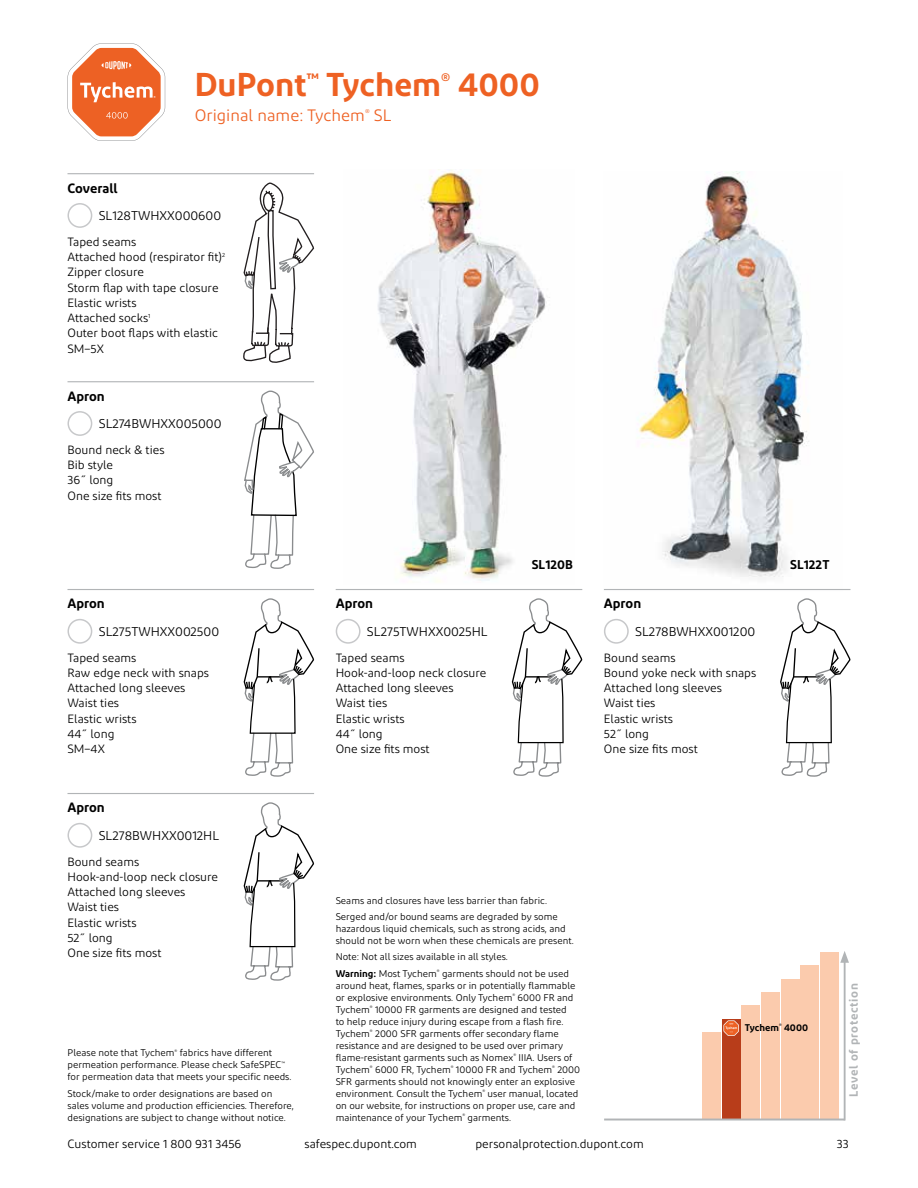
<style>
.page{position:relative;width:918px;height:1188px;background:#fff}
.page>*{position:absolute;margin:0;border:0;box-sizing:border-box;transform-origin:0 0}
.t1{font:600 33px "Diodrum";color:#ee6123}
.t2{font:16.5px "Diodrum";color:#ee6123}
.t3{font:600 13.5px "Diodrum";color:#000}
.t4{font:12.75px "Diodrum";color:#000}
.t5{font:600 12.75px "Diodrum";color:#000}
.t6{font:12px/15.3px "Diodrum";color:#000}
.t7{font:600 12px "Diodrum";letter-spacing:.05em;color:#b1b4b6}
.t8{font:9.75px/12px "Diodrum";color:#000}
.t9{font:600 9.75px "Diodrum";color:#000}
.s1{font-weight:600}
</style>
<div class="page">
<hr style="left:844px;top:960px;width:2px;height:161px;background:#b1b4b6">
<svg style="left:840px;top:951px;width:9px;height:12px"></svg>
<svg style="left:68px;top:43px;width:97px;height:98px"></svg>
<hr style="left:68px;top:173px;width:246px;height:1px;background:#b1b4b6">
<div style="left:68px;top:203px;width:24px;height:25px;border:2px solid #c7c8ca;border-radius:50%"></div>
<svg style="left:243px;top:183px;width:71px;height:180px"></svg>
<hr style="left:68px;top:381px;width:246px;height:1px;background:#b1b4b6">
<div style="left:68px;top:411px;width:24px;height:25px;border:2px solid #c7c8ca;border-radius:50%"></div>
<svg style="left:244px;top:391px;width:70px;height:178px"></svg>
<hr style="left:68px;top:589px;width:246px;height:1px;background:#b1b4b6">
<div style="left:68px;top:619px;width:24px;height:25px;border:2px solid #c7c8ca;border-radius:50%"></div>
<svg style="left:244px;top:598px;width:70px;height:179px"></svg>
<hr style="left:336px;top:589px;width:246px;height:1px;background:#b1b4b6">
<div style="left:336px;top:619px;width:25px;height:25px;border:2px solid #c7c8ca;border-radius:50%"></div>
<svg style="left:512px;top:598px;width:70px;height:179px"></svg>
<img style="left:639px;top:171px;width:170px;height:406px">
<img style="left:377px;top:170px;width:173px;height:412px">
<div style="left:702px;top:1032px;width:19px;height:87px;background:#fbcbad"></div>
<div style="left:742px;top:1005px;width:18px;height:114px;background:#fbcbad"></div>
<div style="left:761px;top:992px;width:19px;height:127px;background:#fbcbad"></div>
<div style="left:781px;top:979px;width:18px;height:140px;background:#fbcbad"></div>
<div style="left:820px;top:952px;width:19px;height:167px;background:#fbcbad"></div>
<div style="left:801px;top:965px;width:18px;height:154px;background:#fbcbad"></div>
<div style="left:722px;top:1019px;width:18px;height:101px;background:#b83d1a"></div>
<svg style="left:723px;top:1020px;width:16px;height:16px"></svg>
<hr style="left:604px;top:1119px;width:241px;height:1px;background:#b1b4b6">
<hr style="left:604px;top:589px;width:247px;height:1px;background:#b1b4b6">
<div style="left:604px;top:619px;width:25px;height:25px;border:2px solid #c7c8ca;border-radius:50%"></div>
<svg style="left:780px;top:598px;width:70px;height:179px"></svg>
<hr style="left:68px;top:793px;width:246px;height:1px;background:#b1b4b6">
<div style="left:68px;top:823px;width:24px;height:25px;border:2px solid #c7c8ca;border-radius:50%"></div>
<svg style="left:244px;top:802px;width:70px;height:179px"></svg>
<h1 class="t1" style="left:195px;top:63px;width:347px">DuPont<sup>™</sup> Tychem<sup>®</sup> 4000</h1>
<h2 class="t2" style="left:195px;top:105px;width:198px">Original name: Tychem<sup>®</sup> SL</h2>
<h3 class="t3" style="left:68px;top:179px;width:52px">Coverall</h3>
<h3 class="t4" style="left:99px;top:208px;width:124px">SL128TWHXX000600</h3>
<p class="t6" style="left:68px;top:234px;width:159px">Taped seams<br>Attached hood (respirator fit)<sup>2<br></sup>Zipper closure<br>Storm flap with tape closure<br>Elastic wrists<br>Attached socks<sup>1<br></sup>Outer boot flaps with elastic<br>SM–5X</p>
<h3 class="t3" style="left:68px;top:387px;width:39px">Apron</h3>
<h3 class="t4" style="left:99px;top:416px;width:124px">SL274BWHXX005000</h3>
<p class="t6" style="left:68px;top:442px;width:99px">Bound neck &amp; ties<br>Bib style<br>36˝ long<br>One size fits most</p>
<h3 class="t3" style="left:68px;top:595px;width:39px">Apron</h3>
<h3 class="t4" style="left:99px;top:624px;width:122px">SL275TWHXX002500</h3>
<p class="t6" style="left:68px;top:650px;width:143px">Taped seams<br>Raw edge neck with snaps<br>Attached long sleeves<br>Waist ties<br>Elastic wrists<br>44˝ long<br>SM–4X</p>
<h3 class="t3" style="left:68px;top:799px;width:39px">Apron</h3>
<h3 class="t4" style="left:99px;top:828px;width:122px">SL278BWHXX0012HL</h3>
<p class="t6" style="left:68px;top:854px;width:152px">Bound seams<br>Hook-and-loop neck closure<br>Attached long sleeves<br>Waist ties<br>Elastic wrists<br>52˝ long<br>One size fits most</p>
<p class="t8" style="left:67px;top:1047px;width:226px">Please note that Tychem<sup>®</sup> fabrics have different permeation performance. Please check SafeSPEC<sup>™ </sup>for permeation data that meets your specific needs.</p>
<p class="t8" style="left:67px;top:1087px;width:228px">Stock/make to order designations are based on sales volume and production efficiencies. Therefore, designations are subject to change without notice.</p>
<h3 class="t3" style="left:336px;top:595px;width:39px">Apron</h3>
<h3 class="t4" style="left:367px;top:624px;width:122px">SL275TWHXX0025HL</h3>
<p class="t6" style="left:336px;top:650px;width:152px">Taped seams<br>Hook-and-loop neck closure<br>Attached long sleeves<br>Waist ties<br>Elastic wrists<br>44˝ long<br>One size fits most</p>
<h3 class="t5" style="left:532px;top:556px;width:43px">SL120B</h3>
<h3 class="t5" style="left:790px;top:556px;width:41px">SL122T</h3>
<h3 class="t3" style="left:604px;top:595px;width:39px">Apron</h3>
<h3 class="t4" style="left:635px;top:624px;width:122px">SL278BWHXX001200</h3>
<p class="t6" style="left:604px;top:650px;width:154px">Bound seams<br>Bound yoke neck with snaps<br>Attached long sleeves<br>Waist ties<br>Elastic wrists<br>52˝ long<br>One size fits most</p>
<p class="t8" style="left:336px;top:892px;width:224px;line-height:16.4px">Seams and closures have less barrier than fabric.<br>Serged and/or bound seams are degraded by some</p>
<p class="t8" style="left:336px;top:922px;width:240px">hazardous liquid chemicals, such as strong acids, and should not be worn when these chemicals are present.</p>
<p class="t8" style="left:336px;top:948px;width:235px;line-height:16.4px">Note: Not all sizes available in all styles.<br><span class="s1">Warning:</span> Most Tychem<sup>®</sup> garments should not be used</p>
<p class="t8" style="left:336px;top:979px;width:246px">around heat, flames, sparks or in potentially flammable or explosive environments. Only Tychem<sup>®</sup> 6000 FR and Tychem<sup>®</sup> 10000 FR garments are designed and tested<br>to help reduce injury during escape from a flash fire.<br>Tychem<sup>®</sup> 2000 SFR garments offer secondary flame resistance and are designed to be used over primary flame-resistant garments such as Nomex<sup>®</sup> IIIA. Users of Tychem<sup>®</sup> 6000 FR, Tychem<sup>®</sup> 10000 FR and Tychem<sup>®</sup> 2000<br>SFR garments should not knowingly enter an explosive environment. Consult the Tychem<sup>®</sup> user manual, located on our website, for instructions on proper use, care and maintenance of your Tychem<sup>®</sup> garments.</p>
<p class="t9" style="left:745px;top:1021px;width:65px">Tychem<sup>®</sup> 4000</p>
<p class="t7" style="left:846px;top:1097px;width:115px;rotate:-90deg">Level of protection</p>
<p class="t6" style="left:68px;top:1135px;width:175px">Customer service 1 800 931 3456</p>
<p class="t6" style="left:304px;top:1135px;width:114px">safespec.dupont.com</p>
<p class="t6" style="left:476px;top:1135px;width:170px">personalprotection.dupont.com</p>
<p class="t6" style="left:837px;top:1135px;width:14px">33</p>
</div>
